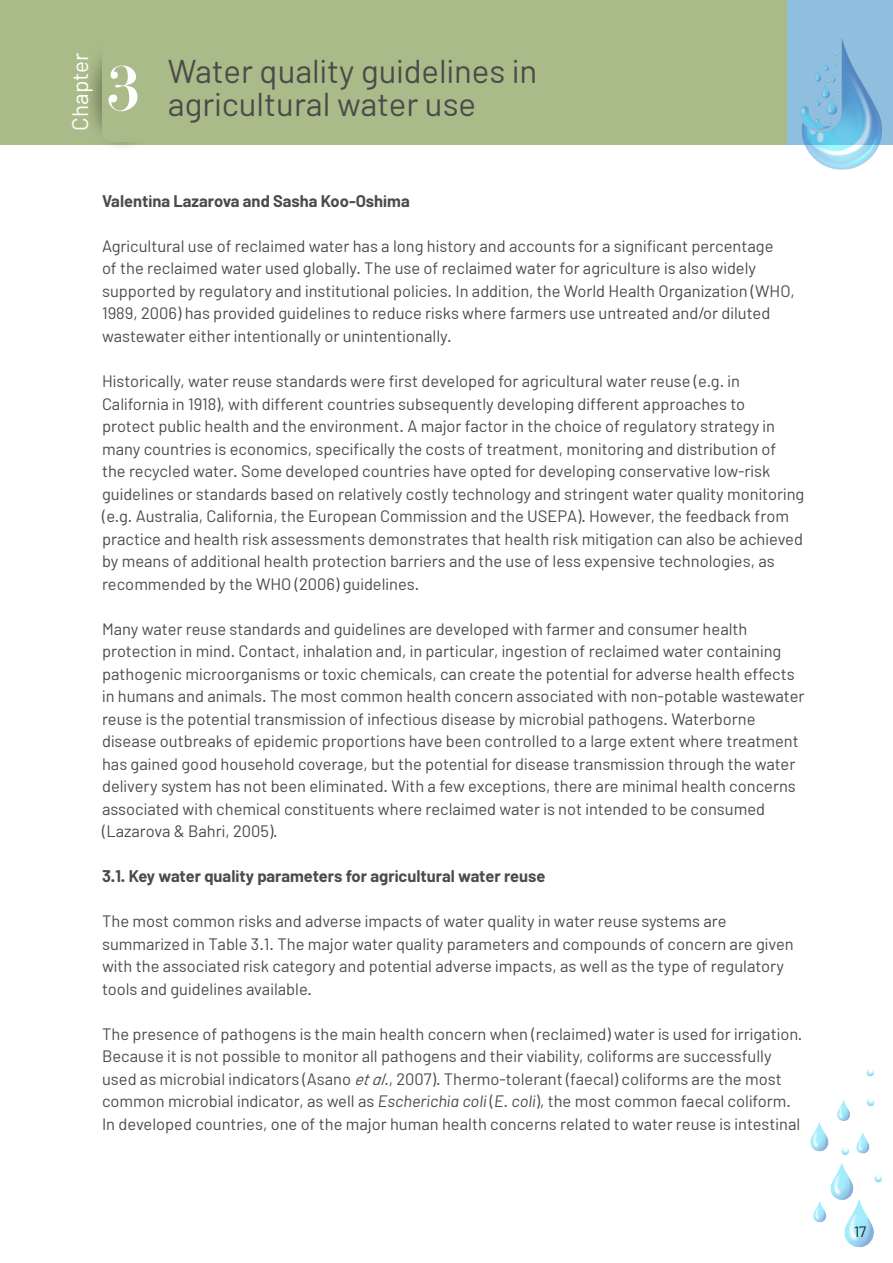
<style>
.page{position:relative;width:893px;height:1263px;background:#fff}
.page>*{position:absolute;margin:0;border:0;box-sizing:border-box;transform-origin:0 0}
.t1{font:69px "Modern";color:#fff}
.t2{font:33px "Barlow";color:#4b4b4a}
.t3{font:22.5px "Barlow";color:#fff}
.t4{font:16.5px/22.5px "Barlow";color:#4b4b4a}
.t5{font:700 16.5px "Barlow";color:#4b4b4a}
.t6{font:15px "Barlow";color:#1d1d1b}
.s1{font-style:italic}
</style>
<div class="page">
<img style="left:810px;top:1069px;width:72px;height:178px">
<div style="left:0;top:0;width:893px;height:145px;background:#aabb8a"></div>
<div style="left:787px;top:0;width:106px;height:145px;background:#8fbedf"></div>
<img style="left:801px;top:39px;width:81px;height:131px">
<div style="left:83px;top:37px;width:78px;height:116px;background:#1d1d1b;opacity:.35"></div>
<div style="left:107px;top:3px;width:83px;height:139px;background:#aabb8a"></div>
<div style="left:102px;top:0;width:83px;height:139px;background:#aabb8a"></div>
<p class="t3" style="left:66px;top:131px;width:79px;rotate:-90deg">Chapter</p>
<p class="t1" style="left:107px;top:54px;width:33px">3</p>
<p class="t2" style="left:168px;top:51px;width:371px">Water quality guidelines in</p>
<p class="t2" style="left:168px;top:84px;width:310px">agricultural water use</p>
<p class="t5" style="left:102px;top:191px;width:309px">Valentina Lazarova and Sasha Koo-Oshima</p>
<p class="t4" style="left:102px;top:234px;width:694px">Agricultural use of reclaimed water has a long history and accounts for a significant percentage<br>of the reclaimed water used globally. The use of reclaimed water for agriculture is also widely supported by regulatory and institutional policies. In addition, the World Health Organization (WHO, 1989, 2006) has provided guidelines to reduce risks where farmers use untreated and/or diluted wastewater either intentionally or unintentionally.</p>
<p class="t4" style="left:102px;top:369px;width:704px">Historically, water reuse standards were first developed for agricultural water reuse (e.g. in California in 1918), with different countries subsequently developing different approaches to<br>protect public health and the environment. A major factor in the choice of regulatory strategy in many countries is economics, specifically the costs of treatment, monitoring and distribution of<br>the recycled water. Some developed countries have opted for developing conservative low-risk guidelines or standards based on relatively costly technology and stringent water quality monitoring (e.g. Australia, California, the European Commission and the USEPA). However, the feedback from practice and health risk assessments demonstrates that health risk mitigation can also be achieved by means of additional health protection barriers and the use of less expensive technologies, as recommended by the WHO (2006) guidelines.</p>
<p class="t4" style="left:102px;top:617px;width:704px">Many water reuse standards and guidelines are developed with farmer and consumer health protection in mind. Contact, inhalation and, in particular, ingestion of reclaimed water containing pathogenic microorganisms or toxic chemicals, can create the potential for adverse health effects in humans and animals. The most common health concern associated with non-potable wastewater reuse is the potential transmission of infectious disease by microbial pathogens. Waterborne disease outbreaks of epidemic proportions have been controlled to a large extent where treatment has gained good household coverage, but the potential for disease transmission through the water delivery system has not been eliminated. With a few exceptions, there are minimal health concerns associated with chemical constituents where reclaimed water is not intended to be consumed (Lazarova &amp; Bahri, 2005).</p>
<p class="t5" style="left:102px;top:866px;width:445px">3.1. Key water quality parameters for agricultural water reuse</p>
<p class="t4" style="left:102px;top:909px;width:693px">The most common risks and adverse impacts of water quality in water reuse systems are summarized in Table 3.1. The major water quality parameters and compounds of concern are given with the associated risk category and potential adverse impacts, as well as the type of regulatory tools and guidelines available.</p>
<p class="t4" style="left:102px;top:1022px;width:702px">The presence of pathogens is the main health concern when (reclaimed) water is used for irrigation.<br>Because it is not possible to monitor all pathogens and their viability, coliforms are successfully used as microbial indicators (Asano <span class="s1">etal.</span>, 2007). Thermo-tolerant (faecal) coliforms are the most common microbial indicator, as well as <span class="s1">Escherichia coli</span> (<span class="s1">E. coli</span>), the most common faecal coliform.<br>In developed countries, one of the major human health concerns related to water reuse is intestinal</p>
<p class="t6" style="left:854px;top:1222px;width:14px">17</p>
</div>
